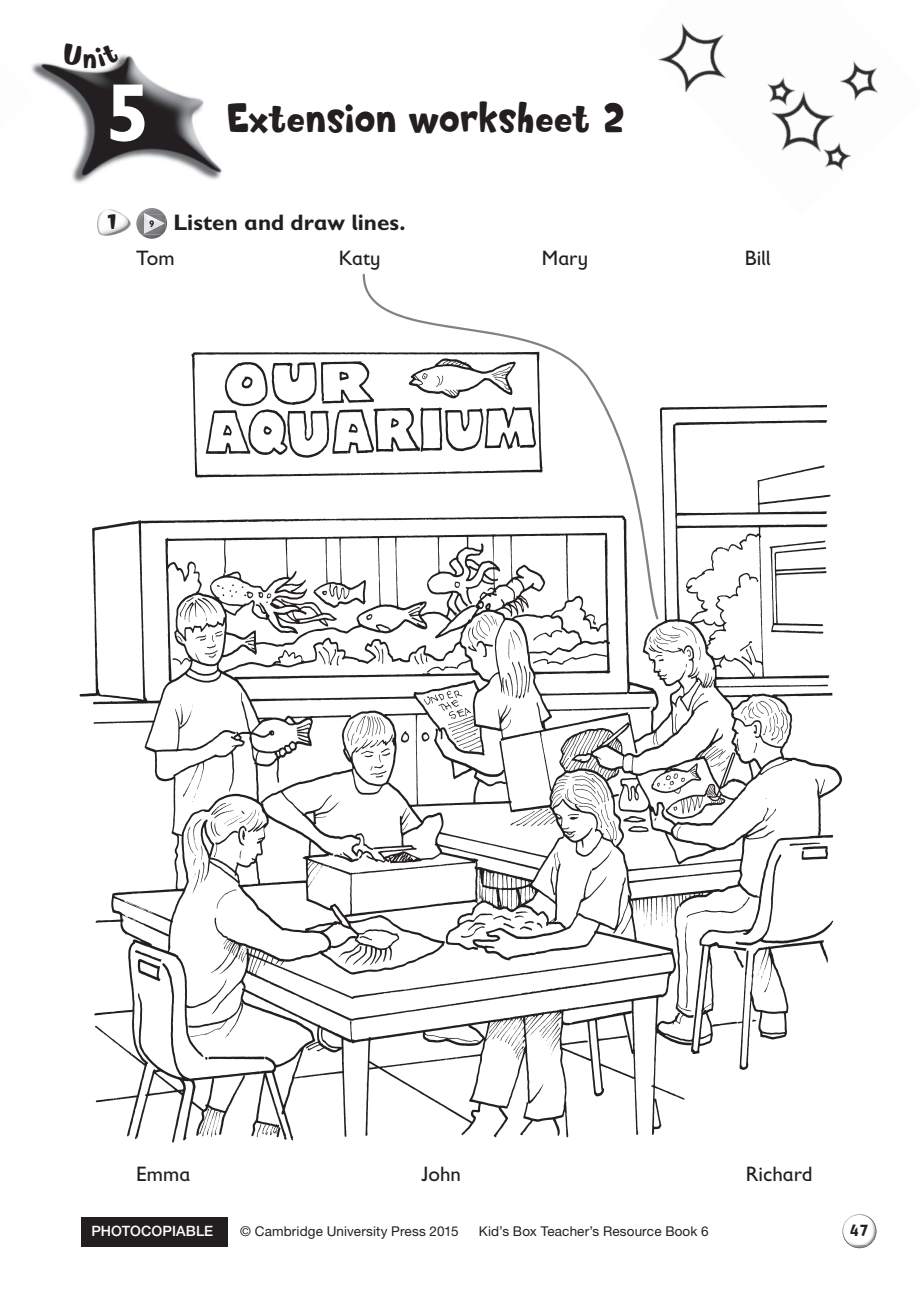
<style>
.page{position:relative;width:919px;height:1289px;background:#fff}
.page>*{position:absolute;margin:0;border:0;box-sizing:border-box;transform-origin:0 0}
.t1{font:39px "Softie";letter-spacing:-.01em;color:#231f20}
.t2{font:700 22.5px "Gill Sans Infant Std";color:#231f20}
.t3{font:21px "Gill Sans Infant Std";color:#231f20}
.t4{font:20.25px "Softie";color:#231f20}
.t5{font:700 16.5px "Gill Sans Infant Std";color:#231f20}
.t6{font:500 14.25px "Helvetica Neue LT Std";letter-spacing:.01em;color:#fff}
.t7{font:13.5px "Helvetica Neue LT Std";letter-spacing:.01em;color:#231f20}
.t8{font:700 9.6px "Gill Sans Infant Std";color:#231f20}
.s1{font-family:"Gill Sans Infant Std";font-weight:700;font-size:82.5px;color:#fff}
</style>
<div class="page">
<img style="left:848px;top:1244px;width:18px;height:4px">
<svg style="left:843px;top:1216px;width:33px;height:28px"></svg>
<img style="left:842px;top:1214px;width:26px;height:19px">
<img style="left:849px;top:1226px;width:27px;height:21px">
<div style="left:81px;top:1216px;width:146px;height:30px;background:#231f20"></div>
<img style="left:658px;top:23px;width:220px;height:148px">
<img style="left:35px;top:55px;width:187px;height:160px">
<img style="left:31px;top:63px;width:4px;height:12px">
<img style="left:97px;top:215px;width:34px;height:21px">
<img style="left:99px;top:209px;width:24px;height:6px">
<img style="left:141px;top:218px;width:26px;height:21px">
<img style="left:136px;top:215px;width:30px;height:19px">
<img style="left:139px;top:208px;width:25px;height:7px">
<img style="left:144px;top:215px;width:20px;height:18px">
<img style="left:79px;top:352px;width:763px;height:791px">
<svg style="left:362px;top:274px;width:296px;height:345px"></svg>
<svg style="left:62px;top:55px;width:57px;height:13px"></svg>
<h1 class="t1" style="left:105px;top:93px;width:522px"><span class="s1">5</span> Extension worksheet 2</h1>
<h3 class="t4" style="left:106px;top:209px;width:14px">1</h3>
<p class="t8" style="left:149px;top:218px;width:7px">9</p>
<h2 class="t2" style="left:173px;top:209px;width:234px">Listen and draw lines.</h2>
<h3 class="t3" style="left:136px;top:246px;width:40px">Tom</h3>
<h3 class="t3" style="left:339px;top:246px;width:43px">Katy</h3>
<h3 class="t3" style="left:542px;top:246px;width:48px">Mary</h3>
<h3 class="t3" style="left:744px;top:246px;width:28px">Bill</h3>
<h3 class="t3" style="left:136px;top:1162px;width:56px">Emma</h3>
<h3 class="t3" style="left:421px;top:1162px;width:42px">John</h3>
<h3 class="t3" style="left:745px;top:1162px;width:68px">Richard</h3>
<p class="t6" style="left:91px;top:1222px;width:123px">PHOTOCOPIABLE</p>
<p class="t7" style="left:240px;top:1223px;width:220px">© Cambridge University Press 2015</p>
<p class="t7" style="left:479px;top:1223px;width:231px">Kid’s Box Teacher’s Resource Book 6</p>
<p class="t5" style="left:850px;top:1220px;width:20px">47</p>
</div>
